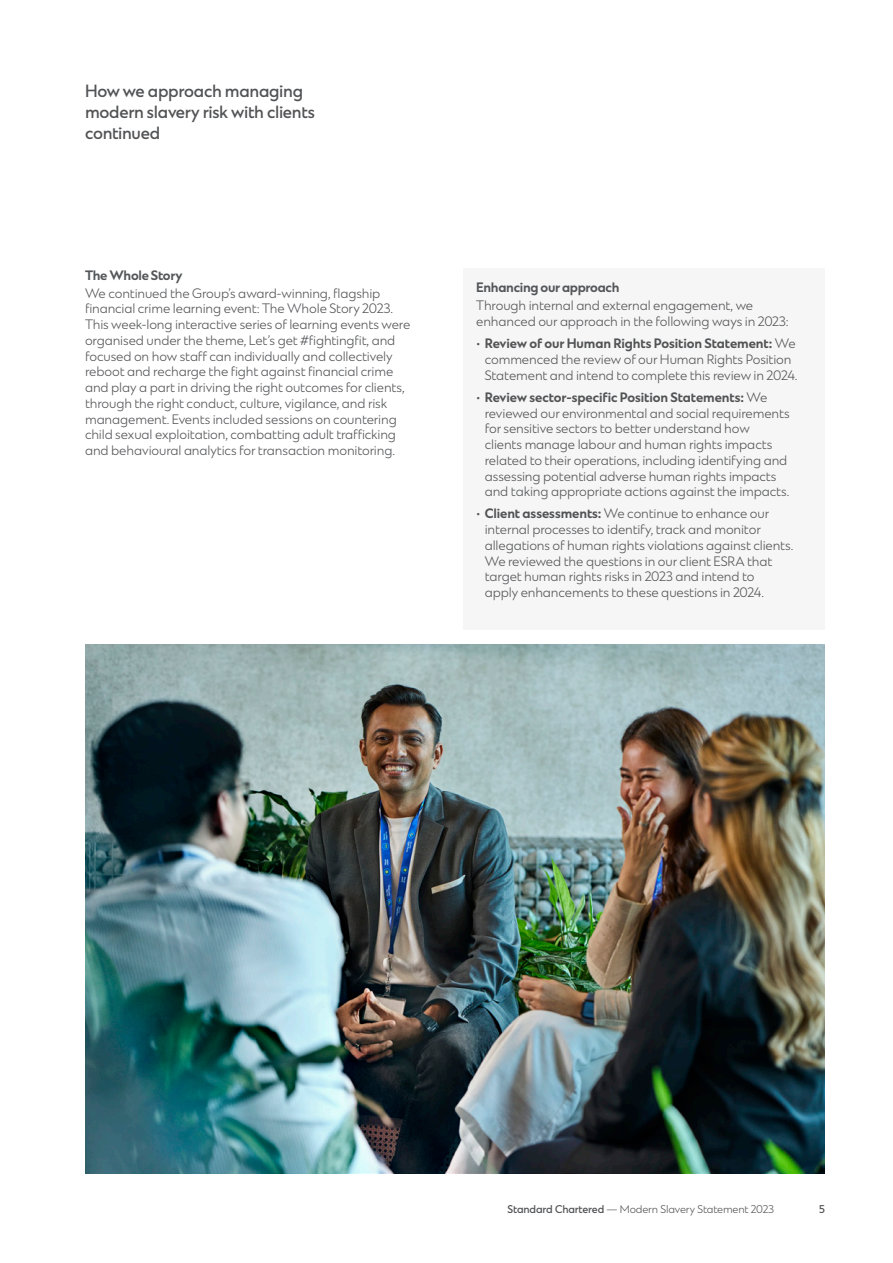
<style>
.page{position:relative;width:893px;height:1263px;background:#fff}
.page>*{position:absolute;margin:0;border:0;box-sizing:border-box;transform-origin:0 0}
.t1{font:500 16.5px/21px "SC Prosper Sans";letter-spacing:-.02em;color:#525355}
.t2{font:300 12.75px/15.8px "SC Prosper Sans";letter-spacing:-.01em;color:#525355}
.t3{font:700 12.75px "SC Prosper Sans";letter-spacing:-.02em;color:#54575a}
.t4{font:300 10.5px "SC Prosper Sans";letter-spacing:-.015em;color:#525355}
.t5{font:500 10.5px "SC Prosper Sans";color:#525355}
.s1{font-weight:700}
.s2{font-weight:500}
</style>
<div class="page">
<div style="left:463px;top:268px;width:362px;height:361px;background:#f6f6f6"></div>
<img style="left:85px;top:645px;width:740px;height:529px">
<p class="t1" style="left:85px;top:81px;width:231px">How we approach managing modern slavery risk with clients continued</p>
<p class="t3" style="left:85px;top:265px;width:99px">The Whole Story</p>
<p class="t2" style="left:85px;top:285px;width:327px">We continued the Group’s award-winning, flagship financial crime learning event: The Whole Story 2023.<br>This week-long interactive series of learning events were organised under the theme, Let’s get #fightingfit, and focused on how staff can individually and collectively reboot and recharge the fight against financial crime and play a part in driving the right outcomes for clients, through the right conduct, culture, vigilance, and risk management. Events included sessions on countering child sexual exploitation, combatting adult trafficking and behavioural analytics for transaction monitoring.</p>
<p class="t3" style="left:476px;top:278px;width:145px">Enhancing our approach</p>
<p class="t2" style="left:476px;top:298px;width:314px">Through internal and external engagement, we enhanced our approach in the following ways in 2023:</p>
<p class="t2" style="left:485px;top:335px;width:314px;text-indent:-9px">• <span class="s1">Review of our Human Rights Position Statement:</span> We commenced the review of our Human Rights Position<br>Statement and intend to complete this review in 2024.</p>
<p class="t2" style="left:485px;top:389px;width:306px;text-indent:-9px">• <span class="s1">Review sector-specific Position Statements:</span> We reviewed our environmental and social requirements for sensitive sectors to better understand how clients manage labour and human rights impacts related to their operations, including identifying and assessing potential adverse human rights impacts and taking appropriate actions against the impacts.</p>
<p class="t2" style="left:485px;top:506px;width:310px;text-indent:-9px">• <span class="s1">Client assessments:</span> We continue to enhance our internal processes to identify, track and monitor allegations of human rights violations against clients.<br>We reviewed the questions in our client ESRA that target human rights risks in 2023 and intend to<br>apply enhancements to these questions in 2024.</p>
<p class="t4" style="left:508px;top:1202px;width:268px"><span class="s2">Standard Chartered</span> — Modern Slavery Statement 2023</p>
<p class="t5" style="left:819px;top:1201px;width:7px">5</p>
</div>
